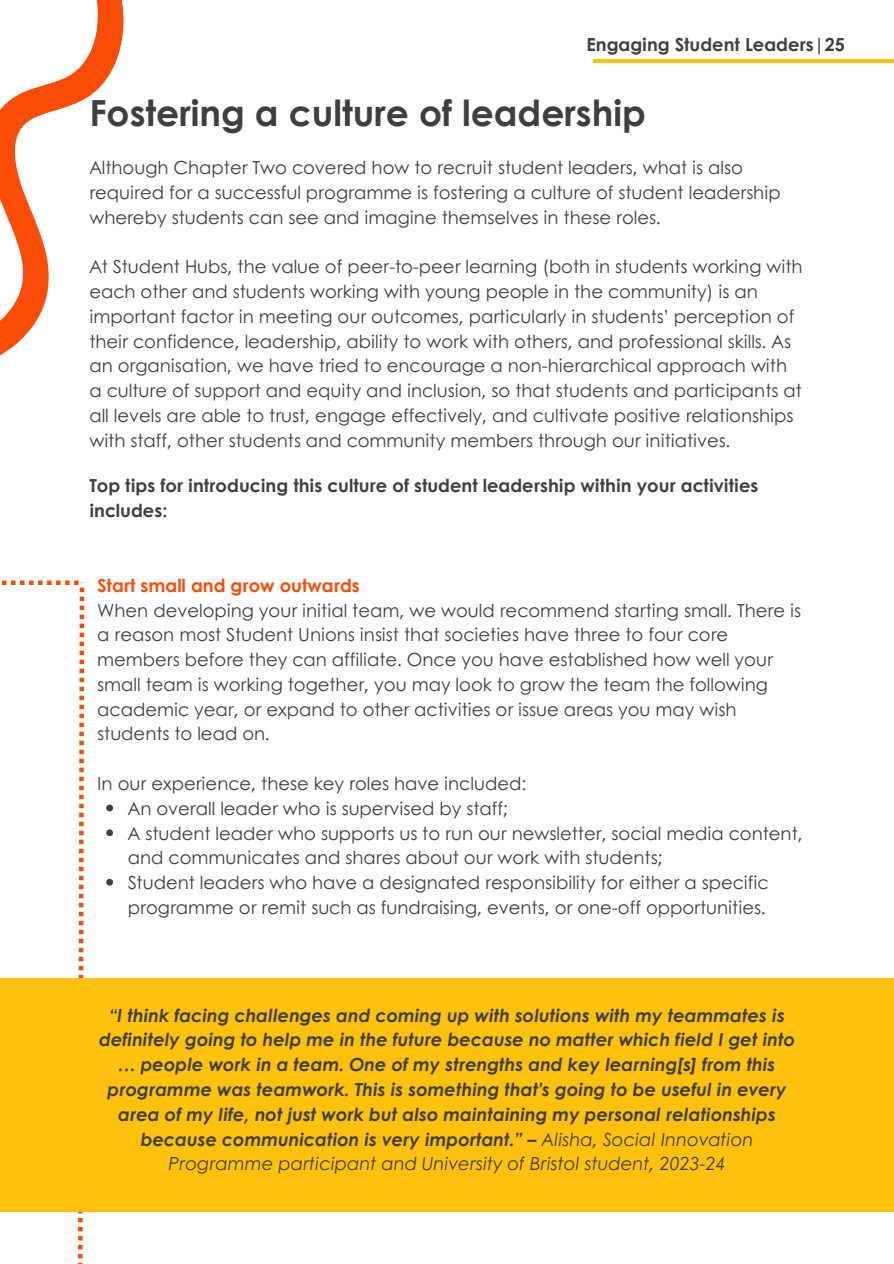
<style>
.page{position:relative;width:894px;height:1264px;background:#fff}
.page>*{position:absolute;margin:0;border:0;box-sizing:border-box;transform-origin:0 0}
.t1{font:700 36px "Century Gothic";color:#3f3f3f}
.t2{font:18px/24.8px "Century Gothic";color:#3f3f3f}
.t3{font:italic 700 18px/24.8px "Century Gothic";color:#3f3f3f;text-align:center}
.t4{font:700 18px/24.8px "Century Gothic";color:#3f3f3f}
.t5{font:700 18px "Century Gothic";color:#f94c06}
.s1{font-weight:400}
</style>
<div class="page">
<svg style="left:0;top:0;width:124px;height:356px"></svg>
<hr style="left:592px;top:59px;width:301px;height:3px;background:#fec10d">
<div style="left:0;top:978px;width:893px;height:233px;background:#fec10d"></div>
<svg style="left:106px;top:804px;width:7px;height:7px"></svg>
<svg style="left:106px;top:829px;width:7px;height:7px"></svg>
<svg style="left:106px;top:878px;width:7px;height:7px"></svg>
<svg style="left:0;top:580px;width:84px;height:683px"></svg>
<p class="t4" style="left:586px;top:32px;width:260px">Engaging Student Leaders|25</p>
<p class="t1" style="left:89px;top:90px;width:557px">Fostering a culture of leadership</p>
<h1 class="t2" style="left:89px;top:154px;width:692px">Although Chapter Two covered how to recruit student leaders, what is also required for a successful programme is fostering a culture of student leadership whereby students can see and imagine themselves in these roles.</h1>
<p class="t2" style="left:89px;top:253px;width:714px">At Student Hubs, the value of peer-to-peer learning (both in students working with each other and students working with young people in the community) is an important factor in meeting our outcomes, particularly in students’ perception of their confidence, leadership, ability to work with others, and professional skills. As an organisation, we have tried to encourage a non-hierarchical approach with a culture of support and equity and inclusion, so that students and participants at all levels are able to trust, engage effectively, and cultivate positive relationships with staff, other students and community members through our initiatives.</p>
<p class="t4" style="left:89px;top:473px;width:670px">Top tips for introducing this culture of student leadership within your activities includes:</p>
<h2 class="t5" style="left:97px;top:571px;width:264px">Start small and grow outwards</h2>
<p class="t2" style="left:97px;top:597px;width:705px">When developing your initial team, we would recommend starting small. There is a reason most Student Unions insist that societies have three to four core members before they can affiliate. Once you have established how well your small team is working together, you may look to grow the team the following academic year, or expand to other activities or issue areas you may wish students to lead on.</p>
<p class="t2" style="left:97px;top:770px;width:430px">In our experience, these key roles have included:</p>
<p class="t2" style="left:128px;top:795px;width:382px">An overall leader who is supervised by staff;</p>
<p class="t2" style="left:128px;top:819px;width:676px">A student leader who supports us to run our newsletter, social media content, and communicates and shares about our work with students;</p>
<p class="t2" style="left:128px;top:869px;width:642px">Student leaders who have a designated responsibility for either a specific programme or remit such as fundraising, events, or one-off opportunities.</p>
<h2 class="t3" style="left:99px;top:1002px;width:697px">“I think facing challenges and coming up with solutions with my teammates is definitely going to help me in the future because no matter which field I get into … people work in a team. One of my strengths and key learning[s] from this programme was teamwork. This is something that's going to be useful in every area of my life, not just work but also maintaining my personal relationships because communication is very important.” – <span class="s1">Alisha, Social Innovation Programme participant and University of Bristol student, 2023-24</span></h2>
</div>
